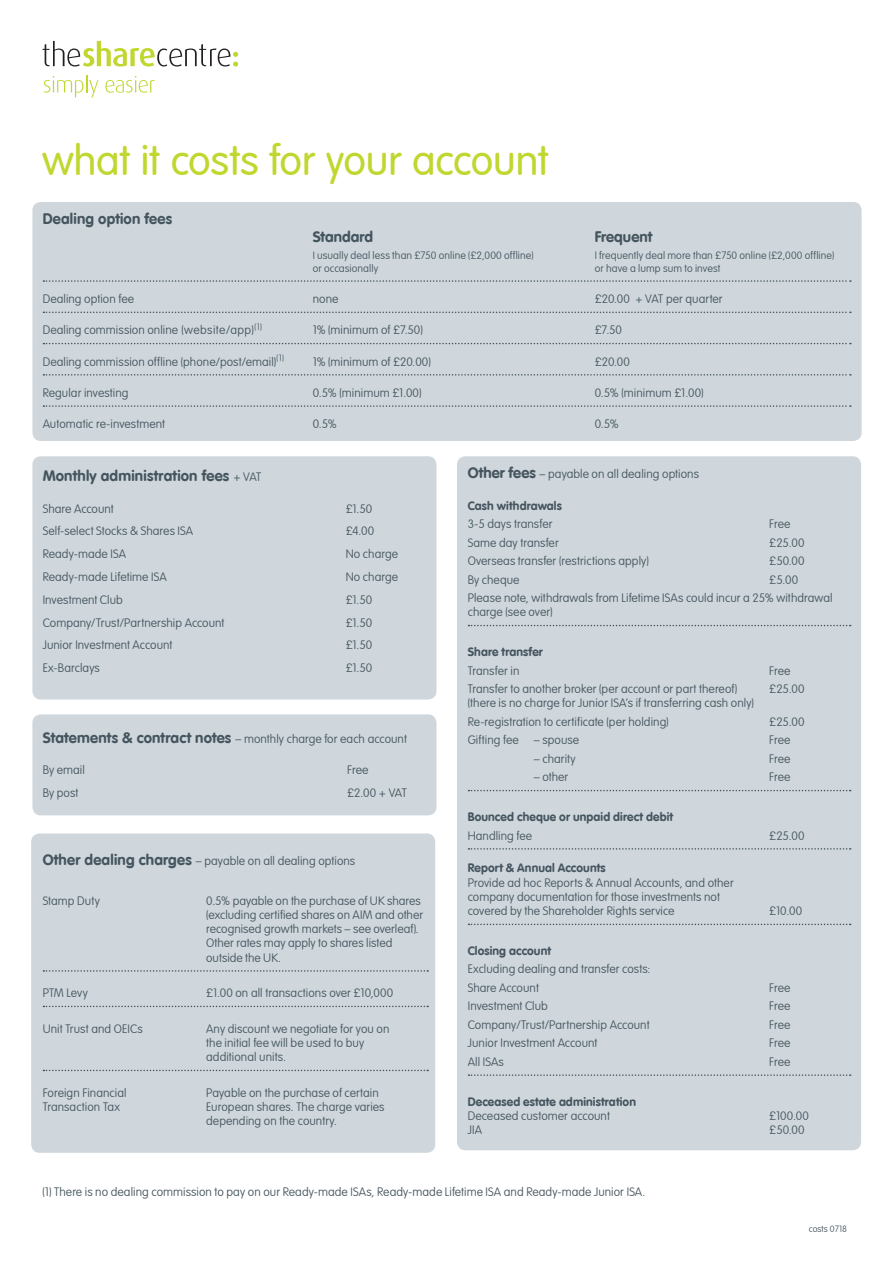
<style>
.page{position:relative;width:893px;height:1263px;background:#fff}
.page>*{position:absolute;margin:0;border:0;box-sizing:border-box;transform-origin:0 0}
.t1{font:300 42px "VAG Rounded LT";letter-spacing:-.005em;color:#c1d72f}
.t2{font:700 15px "VAG Rounded LT";letter-spacing:.01em;color:#45555f}
.t3{font:100 12px/14.2px "VAG Rounded LT";letter-spacing:.005em;color:#45555f}
.t4{font:700 12px "VAG Rounded LT";letter-spacing:.01em;color:#45555f}
.t5{font:100 10.5px "VAG Rounded LT";letter-spacing:.01em;color:#45555f}
.t6{font:100 9px "VAG Rounded LT";color:#45555f}
.s1{font-weight:100;font-size:12px}
.s2{font-weight:700;font-size:15px}
</style>
<div class="page">
<div style="left:32px;top:202px;width:830px;height:239px;background:#cfd7dc;border-radius:9px"></div>
<svg style="left:43px;top:280px;width:808px;height:2px"></svg>
<svg style="left:43px;top:312px;width:808px;height:1px"></svg>
<svg style="left:43px;top:343px;width:808px;height:1px"></svg>
<svg style="left:43px;top:374px;width:808px;height:2px"></svg>
<svg style="left:43px;top:405px;width:808px;height:2px"></svg>
<div style="left:32px;top:456px;width:404px;height:243px;background:#cfd7dc;border-radius:9px"></div>
<div style="left:457px;top:456px;width:404px;height:694px;background:#cfd7dc;border-radius:9px"></div>
<div style="left:31px;top:833px;width:404px;height:320px;background:#cfd7dc;border-radius:9px"></div>
<svg style="left:43px;top:970px;width:385px;height:2px"></svg>
<svg style="left:43px;top:1006px;width:385px;height:1px"></svg>
<svg style="left:43px;top:1070px;width:385px;height:1px"></svg>
<svg style="left:468px;top:625px;width:383px;height:1px"></svg>
<svg style="left:468px;top:790px;width:383px;height:1px"></svg>
<svg style="left:468px;top:848px;width:383px;height:2px"></svg>
<svg style="left:468px;top:924px;width:383px;height:1px"></svg>
<svg style="left:468px;top:1074px;width:383px;height:2px"></svg>
<div style="left:32px;top:714px;width:404px;height:101px;background:#cfd7dc;border-radius:9px"></div>
<svg style="left:43px;top:41px;width:195px;height:25px"></svg>
<svg style="left:44px;top:75px;width:54px;height:22px"></svg>
<svg style="left:105px;top:76px;width:50px;height:17px"></svg>
<h1 class="t1" style="left:43px;top:136px;width:508px">what it costs for your account</h1>
<p class="t2" style="left:43px;top:209px;width:131px">Dealing option fees</p>
<p class="t2" style="left:313px;top:228px;width:62px">Standard</p>
<p class="t2" style="left:595px;top:228px;width:59px">Frequent</p>
<p class="t5" style="left:313px;top:249px;width:222px">I usually deal less than £750 online (£2,000 offline)</p>
<p class="t5" style="left:595px;top:249px;width:241px">I frequently deal more than £750 online (£2,000 offline)</p>
<p class="t5" style="left:313px;top:262px;width:67px">or occasionally</p>
<p class="t5" style="left:595px;top:262px;width:127px">or have a lump sum to invest</p>
<p class="t3" style="left:43px;top:292px;width:93px">Dealing option fee</p>
<p class="t3" style="left:313px;top:292px;width:27px">none</p>
<p class="t3" style="left:595px;top:292px;width:129px">£20.00 + VAT per quarter</p>
<p class="t3" style="left:43px;top:323px;width:221px">Dealing commission online (website/app)<sup>(1)</sup></p>
<p class="t3" style="left:313px;top:323px;width:112px">1% (minimum of £7.50)</p>
<p class="t3" style="left:595px;top:323px;width:29px">£7.50</p>
<p class="t3" style="left:43px;top:355px;width:243px">Dealing commission offline (phone/post/email)<sup>(1)</sup></p>
<p class="t3" style="left:313px;top:355px;width:120px">1% (minimum of £20.00)</p>
<p class="t3" style="left:595px;top:355px;width:37px">£20.00</p>
<p class="t3" style="left:43px;top:386px;width:87px">Regular investing</p>
<p class="t3" style="left:313px;top:386px;width:110px">0.5% (minimum £1.00)</p>
<p class="t3" style="left:595px;top:386px;width:110px">0.5% (minimum £1.00)</p>
<p class="t3" style="left:43px;top:417px;width:124px">Automatic re-investment</p>
<p class="t3" style="left:313px;top:417px;width:26px">0.5%</p>
<p class="t3" style="left:595px;top:417px;width:26px">0.5%</p>
<p class="t2" style="left:43px;top:467px;width:220px">Monthly administration fees <span class="s1">+ VAT</span></p>
<p class="t3" style="left:43px;top:502px;width:73px">Share Account</p>
<p class="t3" style="left:346px;top:502px;width:28px">£1.50</p>
<p class="t3" style="left:43px;top:524px;width:152px">Self-select Stocks &amp; Shares ISA</p>
<p class="t3" style="left:346px;top:524px;width:30px">£4.00</p>
<p class="t3" style="left:43px;top:547px;width:85px">Ready-made ISA</p>
<p class="t3" style="left:346px;top:547px;width:54px">No charge</p>
<p class="t3" style="left:43px;top:570px;width:126px">Ready-made Lifetime ISA</p>
<p class="t3" style="left:346px;top:570px;width:54px">No charge</p>
<p class="t3" style="left:43px;top:593px;width:82px">Investment Club</p>
<p class="t3" style="left:346px;top:593px;width:28px">£1.50</p>
<p class="t3" style="left:43px;top:615px;width:183px">Company/Trust/Partnership Account</p>
<p class="t3" style="left:346px;top:615px;width:28px">£1.50</p>
<p class="t3" style="left:43px;top:638px;width:131px">Junior Investment Account</p>
<p class="t3" style="left:346px;top:638px;width:28px">£1.50</p>
<p class="t3" style="left:43px;top:661px;width:59px">Ex-Barclays</p>
<p class="t3" style="left:346px;top:661px;width:28px">£1.50</p>
<p class="t3" style="left:43px;top:732px;width:366px"><span class="s2">Statements &amp; contract notes</span> – monthly charge for each account</p>
<p class="t3" style="left:43px;top:763px;width:44px">By email</p>
<p class="t3" style="left:347px;top:763px;width:23px">Free</p>
<p class="t3" style="left:43px;top:786px;width:37px">By post</p>
<p class="t3" style="left:347px;top:786px;width:61px">£2.00 + VAT</p>
<p class="t3" style="left:43px;top:854px;width:314px"><span class="s2">Other dealing charges</span> – payable on all dealing options</p>
<p class="t3" style="left:43px;top:894px;width:59px">Stamp Duty</p>
<p class="t3" style="left:206px;top:894px;width:218px">0.5% payable on the purchase of UK shares (excluding certified shares on AIM and other recognised growth markets – see overleaf).<br>Other rates may apply to shares listed outside the UK.</p>
<p class="t3" style="left:43px;top:986px;width:47px">PTM Levy</p>
<p class="t3" style="left:206px;top:986px;width:189px">£1.00 on all transactions over £10,000</p>
<p class="t3" style="left:43px;top:1022px;width:102px">Unit Trust and OEICs</p>
<p class="t3" style="left:206px;top:1022px;width:185px">Any discount we negotiate for you on the initial fee will be used to buy additional units.</p>
<p class="t3" style="left:43px;top:1086px;width:85px">Foreign Financial</p>
<p class="t3" style="left:206px;top:1086px;width:174px">Payable on the purchase of certain</p>
<p class="t3" style="left:43px;top:1100px;width:79px">Transaction Tax</p>
<p class="t3" style="left:206px;top:1100px;width:180px">European shares. The charge varies depending on the country.</p>
<p class="t3" style="left:468px;top:467px;width:233px"><span class="s2">Other fees</span> – payable on all dealing options</p>
<p class="t4" style="left:468px;top:498px;width:96px">Cash withdrawals</p>
<p class="t3" style="left:468px;top:517px;width:86px">3-5 days transfer</p>
<p class="t3" style="left:769px;top:517px;width:23px">Free</p>
<p class="t3" style="left:468px;top:536px;width:93px">Same day transfer</p>
<p class="t3" style="left:769px;top:536px;width:37px">£25.00</p>
<p class="t3" style="left:468px;top:554px;width:183px">Overseas transfer (restrictions apply)</p>
<p class="t3" style="left:769px;top:554px;width:37px">£50.00</p>
<p class="t3" style="left:468px;top:573px;width:53px">By cheque</p>
<p class="t3" style="left:468px;top:570px;width:366px;line-height:18.5px;text-indent:302px">£5.00<br>Please note, withdrawals from Lifetime ISAs could incur a 25% withdrawal</p>
<p class="t3" style="left:468px;top:605px;width:86px">charge (see over)</p>
<p class="t4" style="left:468px;top:645px;width:77px">Share transfer</p>
<p class="t3" style="left:468px;top:664px;width:53px">Transfer in</p>
<p class="t3" style="left:769px;top:664px;width:23px">Free</p>
<p class="t3" style="left:468px;top:682px;width:271px">Transfer to another broker (per account or part thereof)</p>
<p class="t3" style="left:769px;top:682px;width:37px">£25.00</p>
<p class="t3" style="left:468px;top:694px;width:288px;line-height:18.5px">(there is no charge for Junior ISA’s if transferring cash only)<br>Re-registration to certificate (per holding)</p>
<p class="t3" style="left:769px;top:715px;width:37px">£25.00</p>
<p class="t3" style="left:468px;top:733px;width:52px">Gifting fee</p>
<p class="t3" style="left:534px;top:733px;width:47px">– spouse</p>
<p class="t3" style="left:769px;top:733px;width:23px">Free</p>
<p class="t3" style="left:534px;top:752px;width:43px">– charity</p>
<p class="t3" style="left:769px;top:752px;width:23px">Free</p>
<p class="t3" style="left:534px;top:770px;width:36px">– other</p>
<p class="t3" style="left:769px;top:770px;width:23px">Free</p>
<p class="t4" style="left:468px;top:810px;width:207px">Bounced cheque or unpaid direct debit</p>
<p class="t3" style="left:468px;top:829px;width:66px">Handling fee</p>
<p class="t3" style="left:769px;top:829px;width:37px">£25.00</p>
<p class="t4" style="left:468px;top:861px;width:139px">Report &amp; Annual Accounts</p>
<p class="t3" style="left:468px;top:876px;width:268px">Provide ad hoc Reports &amp; Annual Accounts, and other company documentation for those investments not covered by the Shareholder Rights service</p>
<p class="t3" style="left:769px;top:904px;width:34px">£10.00</p>
<p class="t4" style="left:468px;top:944px;width:85px">Closing account</p>
<p class="t3" style="left:468px;top:960px;width:184px;line-height:18.5px">Excluding dealing and transfer costs:<br>Share Account</p>
<p class="t3" style="left:769px;top:981px;width:23px">Free</p>
<p class="t3" style="left:468px;top:999px;width:82px">Investment Club</p>
<p class="t3" style="left:769px;top:999px;width:23px">Free</p>
<p class="t3" style="left:468px;top:1018px;width:183px">Company/Trust/Partnership Account</p>
<p class="t3" style="left:769px;top:1018px;width:23px">Free</p>
<p class="t3" style="left:468px;top:1036px;width:131px">Junior Investment Account</p>
<p class="t3" style="left:769px;top:1036px;width:23px">Free</p>
<p class="t3" style="left:468px;top:1055px;width:38px">All ISAs</p>
<p class="t3" style="left:769px;top:1055px;width:23px">Free</p>
<p class="t4" style="left:468px;top:1094px;width:170px">Deceased estate administration</p>
<p class="t3" style="left:468px;top:1109px;width:144px">Deceased customer account</p>
<p class="t3" style="left:769px;top:1109px;width:41px">£100.00</p>
<p class="t3" style="left:468px;top:1123px;width:16px">JIA</p>
<p class="t3" style="left:769px;top:1123px;width:37px">£50.00</p>
<p class="t3" style="left:43px;top:1185px;width:604px">(1) There is no dealing commission to pay on our Ready-made ISAs, Ready-made Lifetime ISA and Ready-made Junior ISA.</p>
<p class="t6" style="left:809px;top:1224px;width:40px">costs 0718</p>
</div>
